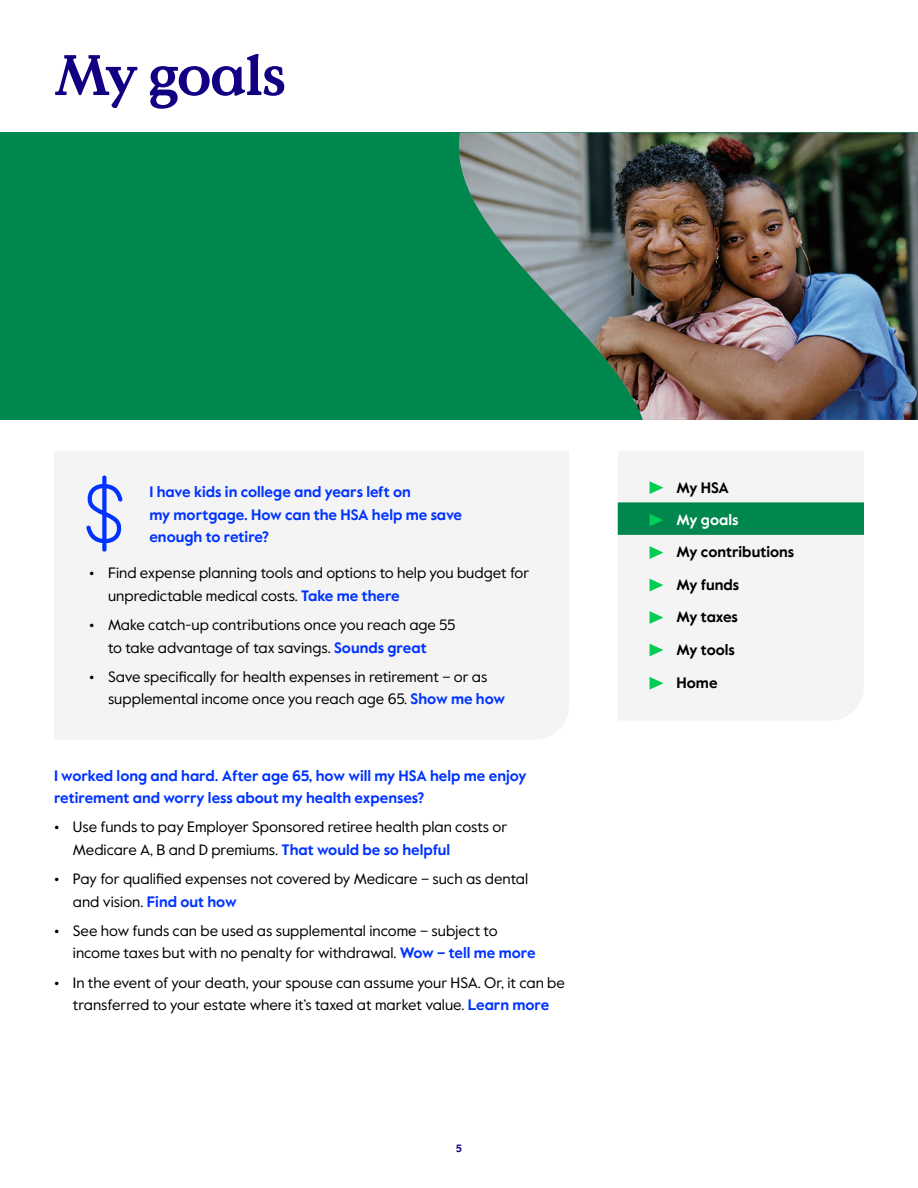
<style>
.page{position:relative;width:918px;height:1188px;background:#fff}
.page>*{position:absolute;margin:0;border:0;box-sizing:border-box;transform-origin:0 0}
.t1{font:700 57px "Value Serif Pro";letter-spacing:-.03em;color:#110081}
.t2{font:15px/22.5px "Value Sans Pro";color:#000}
.t3{font:700 15px/22.5px "Value Sans Pro";color:#03f}
.t4{font:700 15px/32.4px "Value Sans Pro";color:#000}
.t5{font:700 15px "Value Sans Pro";color:#fff}
.t6{font:700 10.5px "Value Sans Pro";color:#110081}
.s1{font-weight:700}
.s2{font-weight:700;color:#03f}
</style>
<div class="page">
<div style="left:54px;top:451px;width:515px;height:288px;background:#f4f4f4"></div>
<svg style="left:86px;top:475px;width:37px;height:77px"></svg>
<div style="left:0;top:133px;width:918px;height:287px;background:#00874d"></div>
<img style="left:459px;top:133px;width:459px;height:287px">
<div style="left:618px;top:451px;width:246px;height:269px;background:#f4f4f4"></div>
<svg style="left:650px;top:481px;width:13px;height:13px"></svg>
<svg style="left:618px;top:502px;width:246px;height:33px;background:#03894f"></svg>
<svg style="left:650px;top:546px;width:13px;height:13px"></svg>
<svg style="left:650px;top:579px;width:13px;height:12px"></svg>
<svg style="left:650px;top:611px;width:13px;height:13px"></svg>
<svg style="left:650px;top:644px;width:13px;height:12px"></svg>
<svg style="left:650px;top:677px;width:13px;height:13px"></svg>
<h1 class="t1" style="left:54px;top:41px;width:234px">My goals</h1>
<p class="t3" style="left:149px;top:482px;width:314px">I have kids in college and years left on<br>my mortgage. How can the HSA help me save enough to retire?</p>
<p class="t2" style="left:108px;top:562px;width:423px;text-indent:-19px"><span class="s1">•</span> Find expense planning tools and options to help you budget for unpredictable medical costs. <span class="s2">Take me there</span></p>
<p class="t2" style="left:108px;top:614px;width:349px;text-indent:-19px"><span class="s1">•</span> Make catch-up contributions once you reach age 55 to take advantage of tax savings. <span class="s2">Sounds great</span></p>
<p class="t2" style="left:108px;top:666px;width:399px;text-indent:-19px"><span class="s1">•</span> Save specifically for health expenses in retirement – or as supplemental income once you reach age 65. <span class="s2">Show me how</span></p>
<p class="t3" style="left:54px;top:765px;width:474px">I worked long and hard. After age 65, how will my HSA help me enjoy retirement and worry less about my health expenses?</p>
<p class="t2" style="left:73px;top:816px;width:436px;text-indent:-19px"><span class="s1">•</span> Use funds to pay Employer Sponsored retiree health plan costs or<br>Medicare A, B and D premiums. <span class="s2">That would be so helpful</span></p>
<p class="t2" style="left:73px;top:868px;width:457px;text-indent:-19px"><span class="s1">•</span> Pay for qualified expenses not covered by Medicare – such as dental and vision. <span class="s2">Find out how</span></p>
<p class="t2" style="left:73px;top:920px;width:464px;text-indent:-19px"><span class="s1">•</span> See how funds can be used as supplemental income – subject to income taxes but with no penalty for withdrawal. <span class="s2">Wow – tell me more</span></p>
<p class="t2" style="left:54px;top:971px;width:512px;text-align:center"><span class="s1">•</span> In the event of your death, your spouse can assume your HSA. Or, it can be transferred to your estate where it’s taxed at market value. <span class="s2">Learn more</span></p>
<p class="t6" style="left:456px;top:1142px;width:7px">5</p>
<p class="t4" style="left:677px;top:472px;width:54px">My HSA</p>
<p class="t5" style="left:677px;top:511px;width:63px">My goals</p>
<p class="t4" style="left:677px;top:537px;width:119px">My contributions<br>My funds<br>My taxes<br>My tools</p>
<p class="t4" style="left:677px;top:667px;width:43px">Home</p>
</div>
